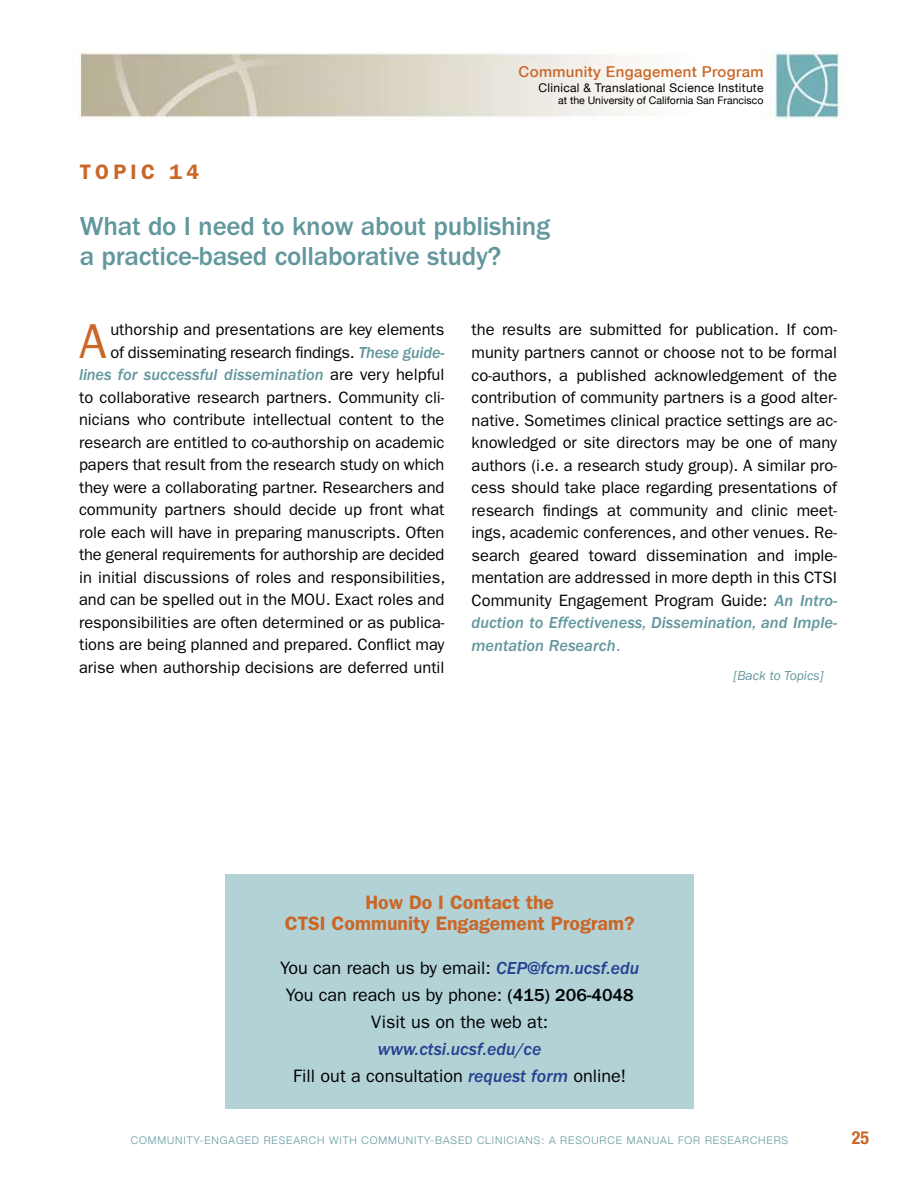
<style>
.page{position:relative;width:918px;height:1188px;background:#fff}
.page>*{position:absolute;margin:0;border:0;box-sizing:border-box;transform-origin:0 0}
.t1{font:49.35px "Franklin Gothic";color:#ca6728}
.t2{font:500 27px/30px "Franklin Gothic";letter-spacing:-.01em;color:#62979e}
.t3{font:600 21px "Franklin Gothic";letter-spacing:.2em;color:#ca6728}
.t4{font:600 19.5px/21px "Franklin Gothic";color:#ca6728;text-align:center}
.t5{font:18px/27px "Franklin Gothic";color:#000;text-align:center}
.t6{font:italic 500 18px/27px "Franklin Gothic";color:#25408f;text-align:center}
.t7{font:700 condensed 18px "Helvetica Neue";color:#ca6728}
.t8{font:16.5px/22.5px "Franklin Gothic";color:#000;text-align:right}
.t9{font:500 15px "Helvetica Neue";letter-spacing:.025em;color:#ca6728}
.t10{font:italic 13.5px "Franklin Gothic";color:#62979e}
.t11{font:12px "Helvetica Neue";letter-spacing:.025em;color:#000}
.t12{font:300 10.5px "Helvetica Neue";letter-spacing:.085em;color:#62979e}
.t13{font:10.5px "Helvetica Neue";color:#000}
.s1{font-weight:500;font-style:italic;color:#62979e}
.s2{color:#62979e}
.s3{font-weight:500;font-style:italic;color:#25408f}
.s4{font-weight:500}
.s5{font-weight:400;font-style:normal;color:#000}
</style>
<div class="page">
<div style="left:225px;top:874px;width:469px;height:235px;background:#b2d2d6"></div>
<img style="left:78px;top:51px;width:762px;height:70px">
<p class="t3" style="left:80px;top:159px;width:121px">TOPIC 14</p>
<p class="t9" style="left:519px;top:62px;width:246px">Community Engagement Program</p>
<p class="t11" style="left:539px;top:80px;width:226px">Clinical &amp; Translational Science Institute</p>
<p class="t13" style="left:558px;top:94px;width:207px">at the University of California San Francisco</p>
<h2 class="t2" style="left:80px;top:212px;width:472px">What do I need to know about publishing a practice-based collaborative study?</h2>
<p class="t8" style="left:79px;top:319px;width:368px">uthorship and presentations are key elements<br>of disseminating research findings. <span class="s1">These guide&shy;lines for successful dissemination</span> are very helpful to collaborative research partners. Community cli&shy;nicians who contribute intellectual content to the research are entitled to co-authorship on academic papers that result from the research study on which they were a collaborating partner. Researchers and community partners should decide up front what role each will have in preparing manuscripts. Often the general requirements for authorship are decided in initial discussions of roles and responsibilities, and can be spelled out in the MOU. Exact roles and responsibilities are often determined or as publica&shy;tions are being planned and prepared. Conflict may arise when authorship decisions are deferred until</p>
<p class="t8" style="left:472px;top:319px;width:367px;text-align:justify">the results are submitted for publication. If com&shy;munity partners cannot or choose not to be formal co-authors, a published acknowledgement of the contribution of community partners is a good alter&shy;native. Sometimes clinical practice settings are ac&shy;knowledged or site directors may be one of many authors (i.e. a research study group). A similar pro&shy;cess should take place regarding presentations of research findings at community and clinic meet&shy;ings, academic conferences, and other venues. Re&shy;search geared toward dissemination and imple&shy;mentation are addressed in more depth in this CTSI Community Engagement Program Guide: <span class="s1">An Intro&shy;duction to Effectiveness, Dissemination, and Imple&shy;mentation Research</span><span class="s2">.</span></p>
<h1 class="t1" style="left:79px;top:313px;width:29px">A</h1>
<p class="t10" style="left:734px;top:668px;width:91px">[Back to Topics]</p>
<p class="t4" style="left:285px;top:892px;width:351px">How Do I Contact the<br>CTSI Community Engagement Program?</p>
<p class="t5" style="left:280px;top:954px;width:361px">You can reach us by email: <span class="s3">CEP@fcm.ucsf.edu<br></span>You can reach us by phone: <span class="s4">(415) 206-4048<br></span>Visit us on the web at:</p>
<p class="t6" style="left:293px;top:1035px;width:335px">www.ctsi.ucsf.edu/ce<br><span class="s5">Fill out a consultation</span> request form <span class="s5">online!</span></p>
<p class="t12" style="left:131px;top:1134px;width:659px">COMMUNITY-ENGAGED RESEARCH WITH COMMUNITY-BASED CLINICIANS: A RESOURCE MANUAL FOR RESEARCHERS</p>
<p class="t7" style="left:852px;top:1127px;width:19px">25</p>
</div>
